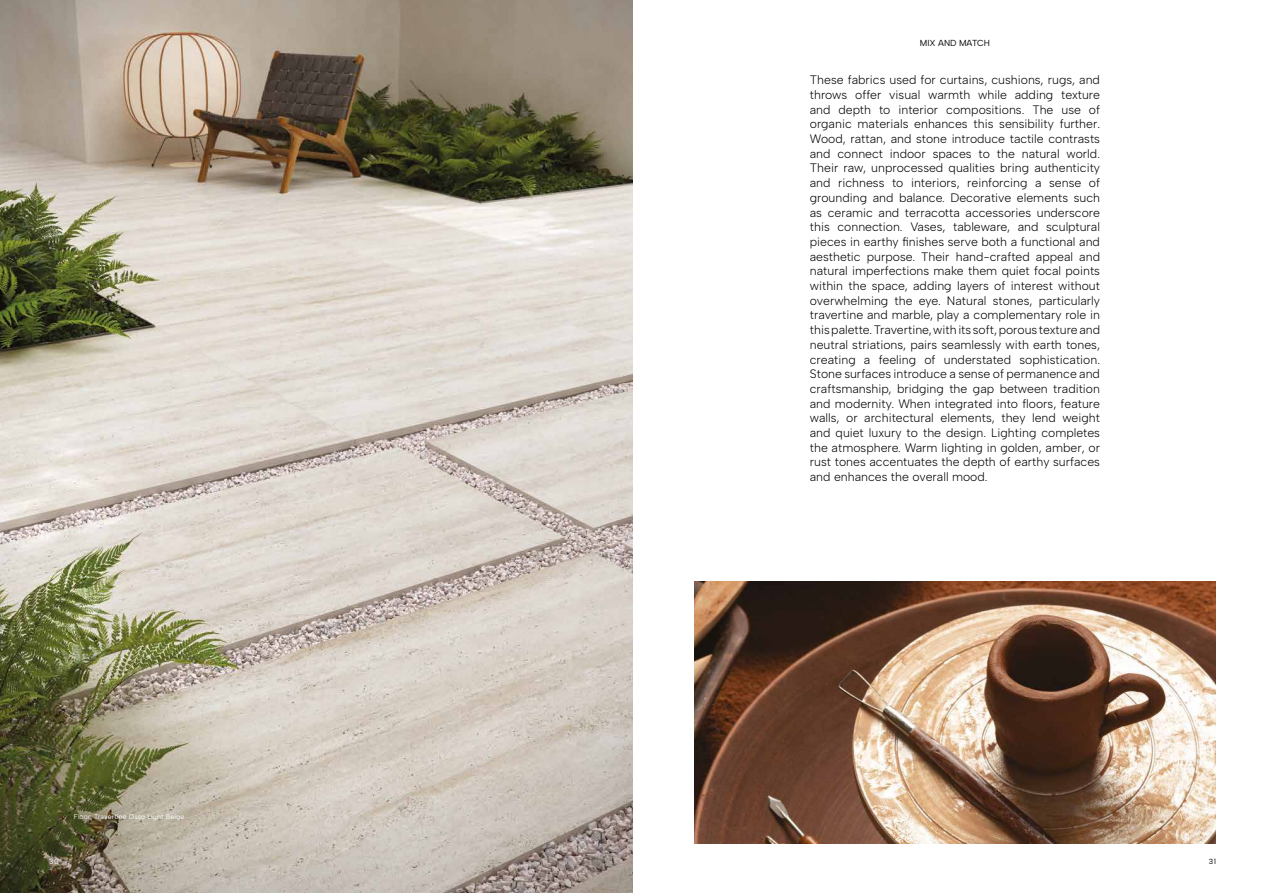
<style>
.page{position:relative;width:1265px;height:893px;background:#fff}
.page>*{position:absolute;margin:0;border:0;box-sizing:border-box;transform-origin:0 0}
.t1{font:12.25px/14.7px "Albert Sans";color:#000;text-align:justify}
.t2{font:8.75px "Albert Sans";color:#000}
.t3{font:7.44px "Albert Sans";color:#000}
.t4{font:7.44px "Albert Sans";color:#fff}
.t5{font:6.83px "Albert Sans";letter-spacing:.02em;color:#fff}
</style>
<div class="page">
<img style="left:0;top:0;width:632px;height:893px">
<img style="left:694px;top:582px;width:521px;height:261px">
<p class="t4" style="left:49px;top:857px;width:11px">30</p>
<p class="t5" style="left:74px;top:812px;width:112px">Floor: Travertine Osso Light Beige</p>
<p class="t2" style="left:920px;top:38px;width:72px">MIX AND MATCH</p>
<p class="t1" style="left:810px;top:73px;width:292px">These fabrics used for curtains, cushions, rugs, and throws offer visual warmth while adding texture and depth to interior compositions. The use of organic materials enhances this sensibility further.<br>Wood, rattan, and stone introduce tactile contrasts and connect indoor spaces to the natural world.<br>Their raw, unprocessed qualities bring authenticity and richness to interiors, reinforcing a sense of grounding and balance. Decorative elements such as ceramic and terracotta accessories underscore this connection. Vases, tableware, and sculptural pieces in earthy finishes serve both a functional and aesthetic purpose. Their hand-crafted appeal and natural imperfections make them quiet focal points within the space, adding layers of interest without overwhelming the eye. Natural stones, particularly travertine and marble, play a complementary role in this palette. Travertine, with its soft, porous texture and neutral striations, pairs seamlessly with earth tones, creating a feeling of understated sophistication.<br>Stone surfaces introduce a sense of permanence and craftsmanship, bridging the gap between tradition and modernity. When integrated into floors, feature walls, or architectural elements, they lend weight and quiet luxury to the design. Lighting completes the atmosphere. Warm lighting in golden, amber, or rust tones accentuates the depth of earthy surfaces and enhances the overall mood.</p>
<p class="t3" style="left:1209px;top:857px;width:9px">31</p>
</div>
